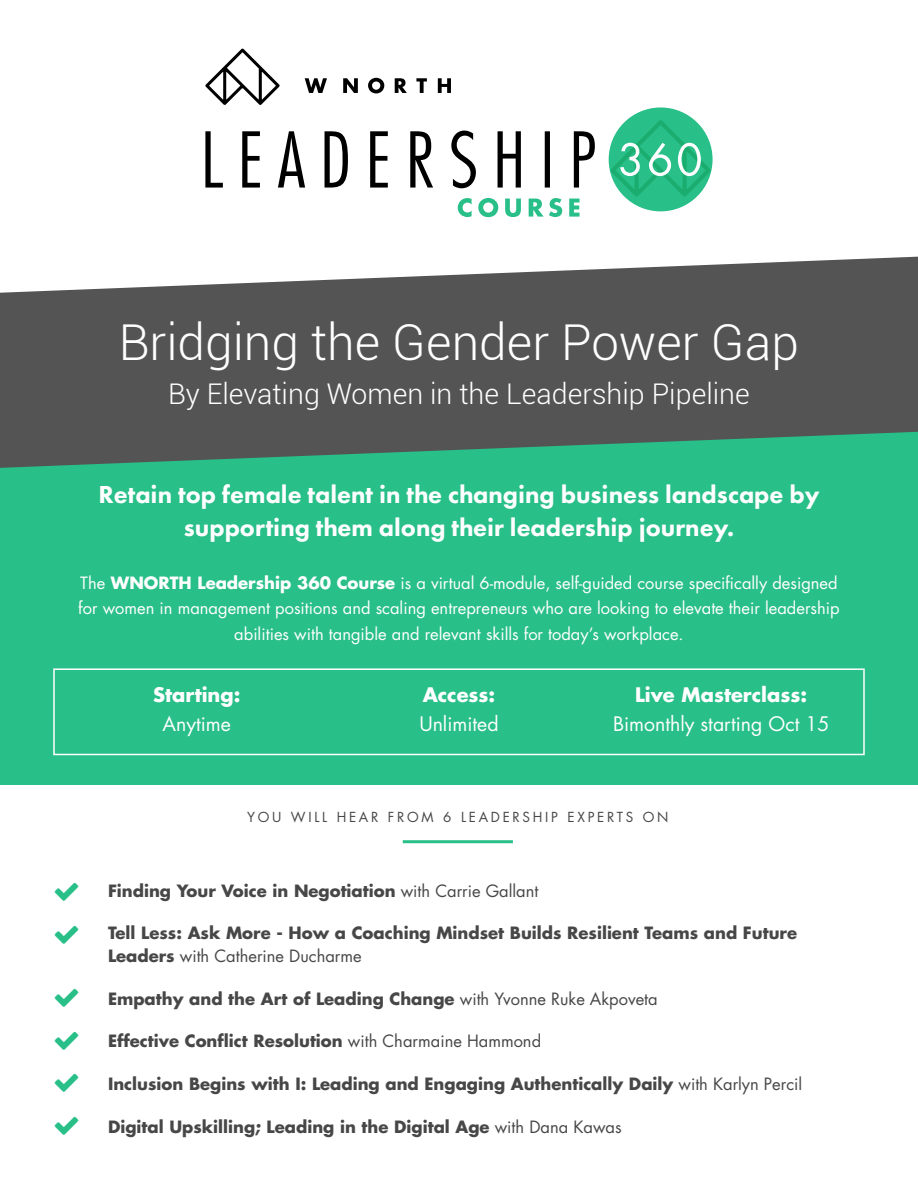
<style>
.page{position:relative;width:918px;height:1188px;background:#fff}
.page>*{position:absolute;margin:0;border:0;box-sizing:border-box;transform-origin:0 0}
.t1{font:300 49.5px "Roboto";color:#fff}
.t2{font:300 28.5px "Roboto";color:#fff}
.t3{font:800 25.5px/33px "Futura PT";color:#fff;text-align:center}
.t4{font:19.5px "Futura";color:#fff}
.t5{font:700 19.5px "Futura";color:#fff}
.t6{font:700 16.5px/22.5px "Futura";color:#474747}
.t7{font:16.5px/25.5px "Futura";color:#fff;text-align:center}
.t8{font:13.5px "Futura";letter-spacing:.2em;color:#474747}
.s1{font-weight:700}
.s2{font-weight:400}
</style>
<div class="page">
<div style="left:0;top:330px;width:918px;height:454px;background:#28bf88"></div>
<svg style="left:0;top:257px;width:918px;height:211px;fill:#545454"></svg>
<svg style="left:205px;top:131px;width:390px;height:57px"></svg>
<svg style="left:458px;top:198px;width:122px;height:19px"></svg>
<svg style="left:343px;top:78px;width:15px;height:15px"></svg>
<svg style="left:368px;top:78px;width:16px;height:15px"></svg>
<svg style="left:416px;top:78px;width:11px;height:15px"></svg>
<svg style="left:438px;top:78px;width:13px;height:15px"></svg>
<svg style="left:395px;top:78px;width:12px;height:15px"></svg>
<svg style="left:305px;top:78px;width:22px;height:15px"></svg>
<svg style="left:205px;top:48px;width:75px;height:57px"></svg>
<div style="left:609px;top:107px;width:104px;height:104px;background:#28bf88;border-radius:50%"></div>
<svg style="left:611px;top:120px;width:100px;height:77px"></svg>
<div style="left:53px;top:668px;width:812px;height:87px;border:2px solid #fff"></div>
<hr style="left:403px;top:840px;width:110px;height:3px;background:#28bf88">
<h1 class="t1" style="left:119px;top:308px;width:682px">Bridging the Gender Power Gap</h1>
<h2 class="t2" style="left:168px;top:374px;width:583px">By Elevating Women in the Leadership Pipeline</h2>
<h3 class="t3" style="left:98px;top:478px;width:723px">Retain top female talent in the changing business landscape by supporting them along their leadership journey.</h3>
<p class="t7" style="left:78px;top:570px;width:763px">The <span class="s1">WNORTH Leadership 360 Course</span> is a virtual 6-module, self-guided course specifically designed for women in management positions and scaling entrepreneurs who are looking to elevate their leadership abilities with tangible and relevant skills for today’s workplace.</p>
<p class="t5" style="left:153px;top:681px;width:89px">Starting:</p>
<p class="t4" style="left:163px;top:710px;width:70px">Anytime</p>
<p class="t5" style="left:423px;top:681px;width:74px">Access:</p>
<p class="t4" style="left:419px;top:710px;width:81px">Unlimited</p>
<p class="t5" style="left:635px;top:681px;width:173px">Live Masterclass:</p>
<p class="t4" style="left:613px;top:710px;width:218px">Bimonthly starting Oct 15</p>
<p class="t8" style="left:247px;top:808px;width:423px">YOU WILL HEAR FROM 6 LEADERSHIP EXPERTS ON</p>
<p class="t6" style="left:108px;top:879px;width:432px">Finding Your Voice in Negotiation <span class="s2">with Carrie Gallant</span></p>
<p class="t6" style="left:108px;top:921px;width:691px">Tell Less: Ask More - How a Coaching Mindset Builds Resilient Teams and Future<br>Leaders <span class="s2">with Catherine Ducharme</span></p>
<p class="t6" style="left:108px;top:987px;width:551px">Empathy and the Art of Leading Change <span class="s2">with Yvonne Ruke Akpoveta</span></p>
<p class="t6" style="left:108px;top:1029px;width:435px">Effective Conflict Resolution <span class="s2">with Charmaine Hammond</span></p>
<p class="t6" style="left:108px;top:1072px;width:696px">Inclusion Begins with I: Leading and Engaging Authentically Daily <span class="s2">with Karlyn Percil</span></p>
<p class="t6" style="left:108px;top:1115px;width:515px">Digital Upskilling; Leading in the Digital Age <span class="s2">with Dana Kawas</span></p>
</div>
